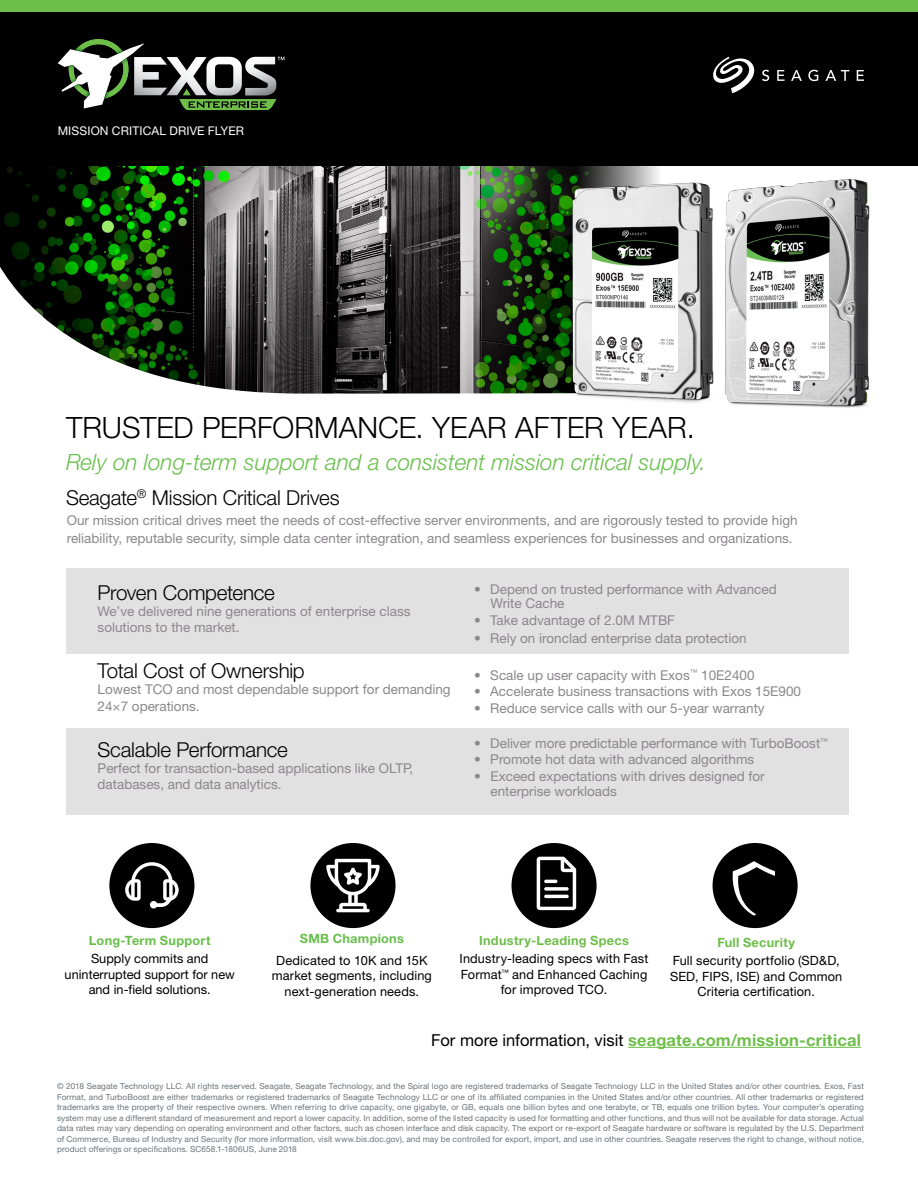
<style>
.page{position:relative;width:918px;height:1188px;background:#fff}
.page>*{position:absolute;margin:0;border:0;box-sizing:border-box;transform-origin:0 0}
.t1{font:300 29.4px "Helvetica Neue LT Std";color:#000}
.t2{font:italic 300 22.5px "Helvetica Neue LT Std";color:#68bf4b}
.t3{font:300 20.55px "Helvetica Neue LT Std";letter-spacing:-.01em;color:#000}
.t4{font:700 16.5px "Helvetica Neue LT Std";letter-spacing:.01em;color:#6ebe4a}
.t5{font:13.5px/16.2px "Helvetica Neue LT Std";color:#8b878b}
.t6{font:12.75px/15.3px "Helvetica Neue LT Std";letter-spacing:.01em;color:#000;text-align:center}
.t7{font:700 12.75px "Helvetica Neue LT Std";letter-spacing:.02em;color:#6ebe4a}
.t8{font:700 12.75px "Helvetica Neue LT Std";letter-spacing:.02em;color:#68bf4b}
.t9{font:12px "Helvetica Neue LT Std";letter-spacing:.015em;color:#fff}
.t10{font:8.25px/10.5px "Helvetica Neue LT Std";letter-spacing:.01em;color:#6a747b;text-align:justify}
.s1{font-weight:400;color:#000}
</style>
<div class="page">
<img style="left:0;top:165px;width:662px;height:229px">
<img style="left:528px;top:177px;width:147px;height:225px">
<img style="left:675px;top:179px;width:195px;height:229px">
<div style="left:67px;top:568px;width:782px;height:85px;background:#e1e1e1"></div>
<div style="left:67px;top:728px;width:782px;height:86px;background:#e1e1e1"></div>
<div style="left:0;top:0;width:918px;height:153px;background:#6ebe4a"></div>
<div style="left:0;top:12px;width:918px;height:153px;background:#000"></div>
<svg style="left:58px;top:39px;width:226px;height:71px"></svg>
<svg style="left:762px;top:70px;width:7px;height:11px"></svg>
<svg style="left:777px;top:70px;width:8px;height:11px"></svg>
<svg style="left:791px;top:70px;width:11px;height:11px"></svg>
<svg style="left:808px;top:70px;width:10px;height:11px"></svg>
<svg style="left:825px;top:70px;width:24px;height:11px"></svg>
<svg style="left:857px;top:70px;width:7px;height:11px"></svg>
<svg style="left:713px;top:57px;width:41px;height:36px"></svg>
<div style="left:310px;top:843px;width:86px;height:85px;background:#000;border-radius:50%"></div>
<svg style="left:326px;top:859px;width:54px;height:53px"></svg>
<div style="left:109px;top:843px;width:85px;height:85px;background:#000;border-radius:50%"></div>
<svg style="left:125px;top:862px;width:54px;height:47px"></svg>
<div style="left:512px;top:843px;width:85px;height:85px;background:#000;border-radius:50%"></div>
<svg style="left:537px;top:857px;width:39px;height:53px"></svg>
<svg style="left:544px;top:887px;width:25px;height:4px"></svg>
<hr style="left:544px;top:895px;width:25px;height:3px;background:#fff;border-radius:2px">
<div style="left:713px;top:843px;width:85px;height:85px;background:#000;border-radius:50%"></div>
<svg style="left:732px;top:861px;width:43px;height:55px"></svg>
<hr style="left:628px;top:1047px;width:233px;height:1px;background:#6ebe4a">
<h3 class="t9" style="left:58px;top:124px;width:188px">MISSION CRITICAL DRIVE FLYER</h3>
<h1 class="t1" style="left:66px;top:409px;width:630px">TRUSTED PERFORMANCE. YEAR AFTER YEAR.</h1>
<h2 class="t2" style="left:66px;top:449px;width:642px">Rely on long-term support and a consistent mission critical supply.</h2>
<h3 class="t3" style="left:66px;top:485px;width:275px">Seagate<sup>®</sup> Mission Critical Drives</h3>
<p class="t5" style="left:67px;top:511px;width:732px;line-height:18px">Our mission critical drives meet the needs of cost-effective server environments, and are rigorously tested to provide high reliability, reputable security, simple data center integration, and seamless experiences for businesses and organizations.</p>
<h3 class="t3" style="left:98px;top:580px;width:179px">Proven Competence</h3>
<h3 class="t5" style="left:98px;top:603px;width:315px">We’ve delivered nine generations of enterprise class solutions to the market.</h3>
<h3 class="t3" style="left:98px;top:658px;width:209px">Total Cost of Ownership</h3>
<h3 class="t5" style="left:98px;top:681px;width:355px">Lowest TCO and most dependable support for demanding<br>24×7 operations.</h3>
<h3 class="t3" style="left:98px;top:737px;width:192px">Scalable Performance</h3>
<h3 class="t5" style="left:98px;top:760px;width:317px">Perfect for transaction-based applications like OLTP, databases, and data analytics.</h3>
<h3 class="t5" style="left:491px;top:582px;width:288px;line-height:13.5px;text-indent:-16px">• Depend on trusted performance with Advanced<br>Write Cache</h3>
<h3 class="t5" style="left:474px;top:612px;width:203px">• Take advantage of 2.0M MTBF</h3>
<h3 class="t5" style="left:474px;top:630px;width:274px">• Rely on ironclad enterprise data protection</h3>
<h3 class="t5" style="left:474px;top:667px;width:282px">• Scale up user capacity with Exos<sup>™</sup> 10E2400</h3>
<h3 class="t5" style="left:474px;top:683px;width:328px">• Accelerate business transactions with Exos 15E900</h3>
<h3 class="t5" style="left:474px;top:699px;width:292px">• Reduce service calls with our 5-year warranty</h3>
<h3 class="t5" style="left:474px;top:735px;width:356px">• Deliver more predictable performance with TurboBoost<sup>™</sup></h3>
<h3 class="t5" style="left:474px;top:751px;width:282px">• Promote hot data with advanced algorithms</h3>
<h3 class="t5" style="left:491px;top:768px;width:276px;line-height:15px;text-indent:-16px">• Exceed expectations with drives designed for enterprise workloads</h3>
<h3 class="t8" style="left:89px;top:932px;width:123px">Long-Term Support</h3>
<h3 class="t6" style="left:65px;top:951px;width:172px">Supply commits and uninterrupted support for new and in-field solutions.</h3>
<h3 class="t8" style="left:300px;top:931px;width:106px">SMB Champions</h3>
<h3 class="t6" style="left:272px;top:953px;width:162px">Dedicated to 10K and 15K market segments, including next-generation needs.</h3>
<h3 class="t7" style="left:479px;top:932px;width:151px">Industry-Leading Specs</h3>
<h3 class="t6" style="left:460px;top:951px;width:190px">Industry-leading specs with Fast<br>Format<sup>™</sup> and Enhanced Caching for improved TCO.</h3>
<h3 class="t7" style="left:717px;top:934px;width:79px">Full Security</h3>
<h3 class="t6" style="left:670px;top:953px;width:174px">Full security portfolio (SD&amp;D,<br>SED, FIPS, ISE) and Common<br>Criteria certification.</h3>
<h3 class="t4" style="left:431px;top:1030px;width:431px"><span class="s1">For more information, visit</span> seagate.com/mission-critical</h3>
<p class="t10" style="left:57px;top:1081px;width:809px">© 2018 Seagate Technology LLC. All rights reserved. Seagate, Seagate Technology, and the Spiral logo are registered trademarks of Seagate Technology LLC in the United States and/or other countries. Exos, Fast Format, and TurboBoost are either trademarks or registered trademarks of Seagate Technology LLC or one of its affiliated companies in the United States and/or other countries. All other trademarks or registered trademarks are the property of their respective owners. When referring to drive capacity, one gigabyte, or GB, equals one billion bytes and one terabyte, or TB, equals one trillion bytes. Your computer’s operating system may use a different standard of measurement and report a lower capacity. In addition, some of the listed capacity is used for formatting and other functions, and thus will not be available for data storage. Actual data rates may vary depending on operating environment and other factors, such as chosen interface and disk capacity. The export or re-export of Seagate hardware or software is regulated by the U.S. Department of Commerce, Bureau of Industry and Security (for more information, visit www.bis.doc.gov), and may be controlled for export, import, and use in other countries. Seagate reserves the right to change, without notice, product offerings or specifications. SC658.1-1806US, June 2018</p>
</div>
